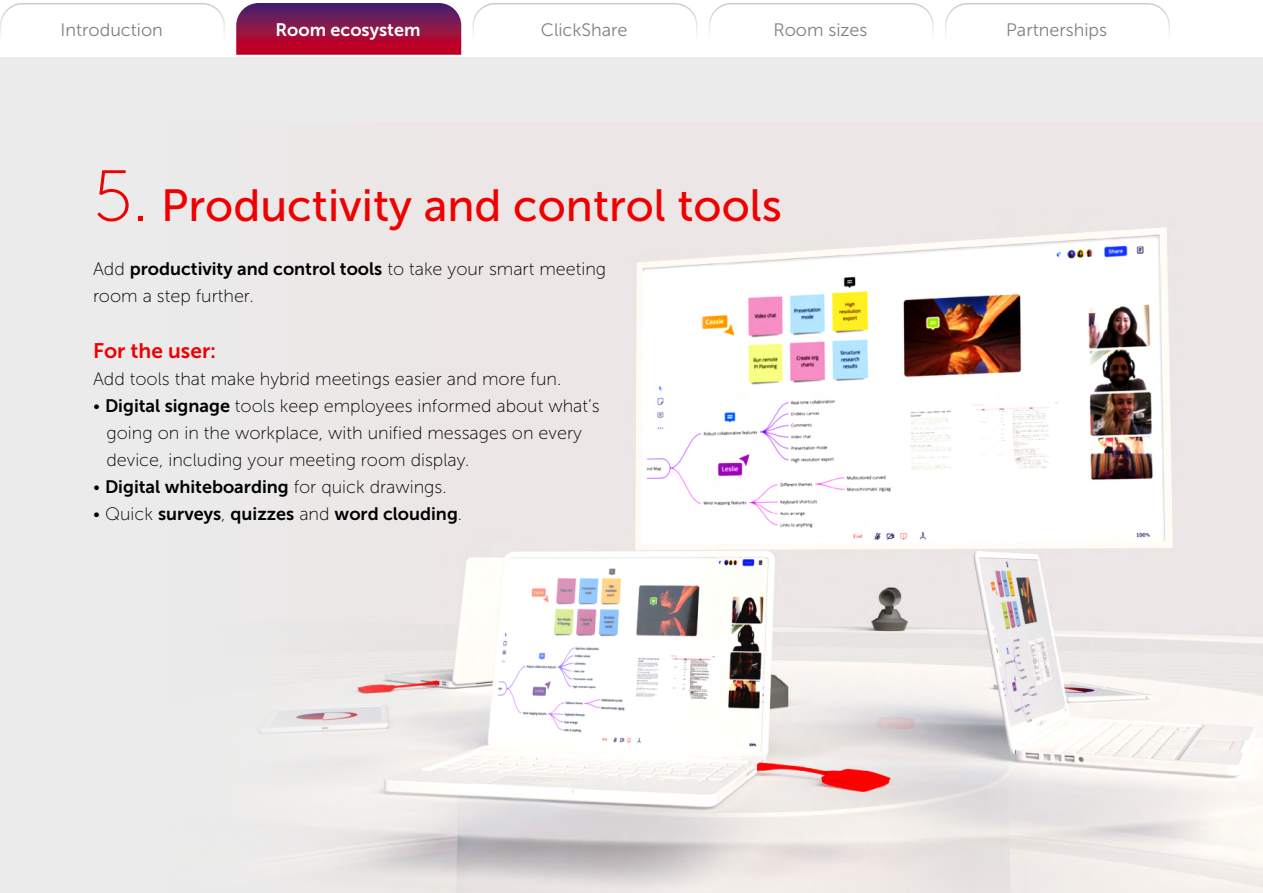
<style>
.page{position:relative;width:1263px;height:893px;background:#fff}
.page>*{position:absolute;margin:0;border:0;box-sizing:border-box;transform-origin:0 0}
.t1{font:45px "Museo Sans 500";color:#f00000}
.t2{font:21px "Museo Sans 700";color:#f00000}
.t3{font:18px/27px "Museo Sans 100";color:#000}
.t4{font:18px "Museo Sans 700";color:#000}
.t5{font:18px "Museo Sans 300";color:#000}
.t6{font:18px "Museo Sans 700";color:#fff}
.s1{font-family:"Museo Sans 100";font-size:72px}
.s2{font-family:"Museo Sans 100"}
.s3{font-family:"Museo Sans 700"}
</style>
<div class="page">
<svg style="left:0;top:3px;width:225px;height:31px"></svg>
<svg style="left:472px;top:3px;width:226px;height:31px"></svg>
<svg style="left:945px;top:3px;width:225px;height:31px"></svg>
<svg style="left:709px;top:3px;width:225px;height:31px"></svg>
<svg style="left:236px;top:3px;width:225px;height:52px"></svg>
<div style="left:0;top:58px;width:1263px;height:835px;background:#ebebeb"></div>
<img style="left:261px;top:227px;width:1002px;height:666px">
<p class="t5" style="left:61px;top:20px;width:104px">Introduction</p>
<p class="t6" style="left:275px;top:19px;width:146px">Room ecosystem</p>
<p class="t5" style="left:541px;top:20px;width:88px">ClickShare</p>
<p class="t5" style="left:773px;top:20px;width:96px">Room sizes</p>
<p class="t5" style="left:1006px;top:20px;width:102px">Partnerships</p>
<h1 class="t1" style="left:93px;top:180px;width:690px"><span class="s1">5.</span> Productivity and control tools</h1>
<p class="t4" style="left:93px;top:258px;width:515px"><span class="s2">Add</span> productivity and control tools <span class="s2">to take your smart meeting</span></p>
<p class="t3" style="left:93px;top:282px;width:162px">room a step further.</p>
<p class="t2" style="left:93px;top:339px;width:125px">For the user:</p>
<p class="t3" style="left:93px;top:365px;width:470px">Add tools that make hybrid meetings easier and more fun.</p>
<p class="t3" style="left:106px;top:392px;width:494px;text-indent:-14px">• <span class="s3">Digital signage</span> tools keep employees informed about what’s going on in the workplace, with unified messages on every device, including your meeting room display.</p>
<p class="t4" style="left:93px;top:477px;width:355px"><span class="s2">•</span> Digital whiteboarding <span class="s2">for quick drawings.</span></p>
<p class="t4" style="left:93px;top:504px;width:371px"><span class="s2">• Quick</span> surveys<span class="s2">,</span> quizzes <span class="s2">and</span> word clouding<span class="s2">.</span></p>
</div>
